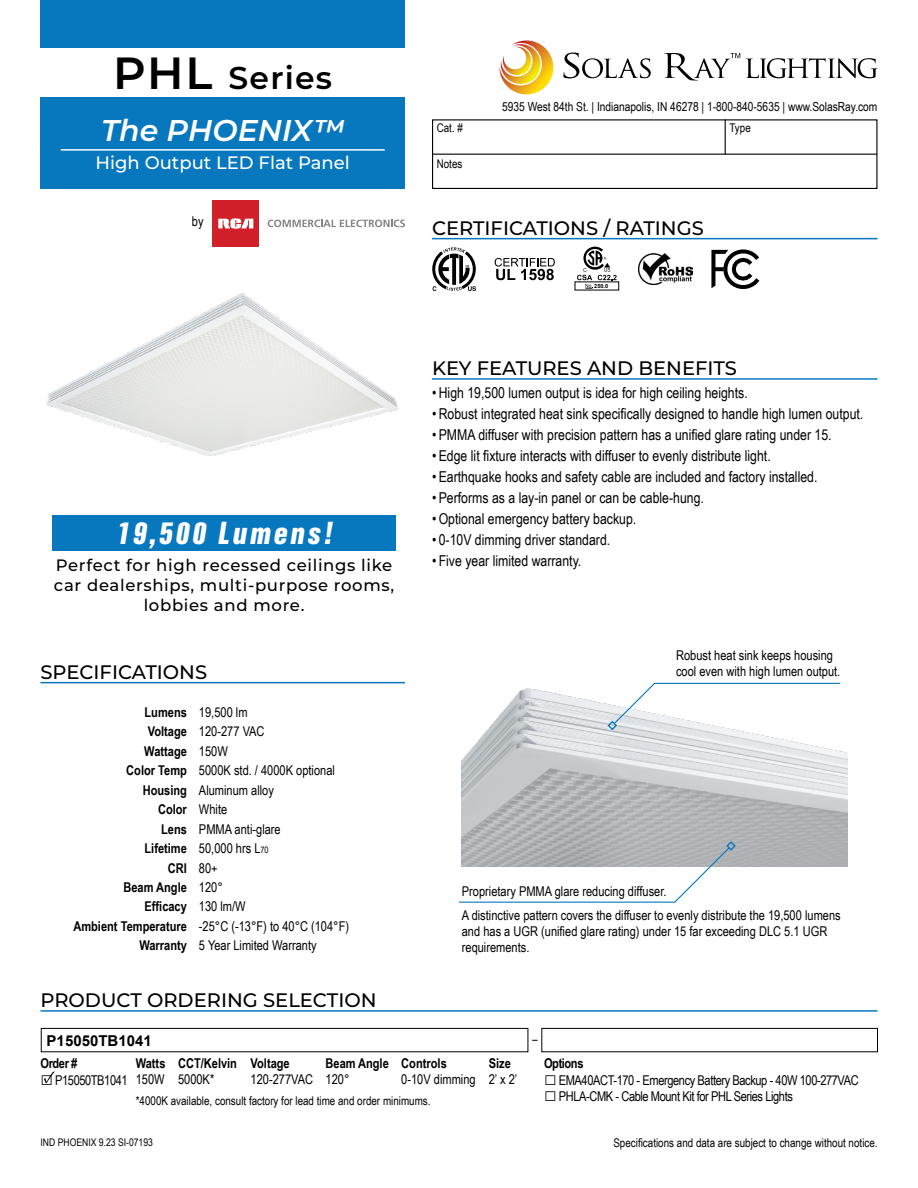
<style>
.page{position:relative;width:918px;height:1188px;background:#fff}
.page>*{position:absolute;margin:0;border:0;box-sizing:border-box;transform-origin:0 0}
.t1{font:italic 700 31.5px "Folio Condensed BQ";letter-spacing:.11em;color:#fff}
.t2{font:600 31.5px "Montserrat";letter-spacing:.04em;color:#000}
.t3{font:italic 600 30px "Montserrat";color:#fff}
.t4{font:500 19.5px "Montserrat";color:#000}
.t5{font:500 18px "Montserrat";color:#fff}
.t6{font:500 16.5px/19.8px "Montserrat";letter-spacing:.04em;color:#000;text-align:center}
.t7{font:15px "Arial Narrow";color:#000}
.t8{font:700 15px "Arial";color:#000}
.t9{font:13.5px/16.2px "Arial Narrow";color:#000}
.t10{font:13.5px "Arial Narrow";letter-spacing:-.03em;color:#000}
.t11{font:700 13.5px "Arial Narrow";color:#000}
.t12{font:700 13.5px "Arial Narrow";letter-spacing:-.03em;color:#000}
.t13{font:12.45px "Arial Narrow";color:#000}
.t14{font:12px "Arial Narrow";color:#000}
.t15{font:10.5px "Arial Narrow";color:#000}
.t16{font:700 5.55px "Arial";color:#000}
.s1{font-size:45px}
.s2{font-weight:700}
.s3{font-weight:400}
.s4{font-size:9px}
.s5{font-size:21px}
</style>
<div class="page">
<div style="left:53px;top:515px;width:343px;height:35px;background:#0778be"></div>
<div style="left:40px;top:0;width:365px;height:189px;background:#0778be"></div>
<div style="left:40px;top:49px;width:365px;height:48px;background:#fff"></div>
<hr style="left:61px;top:149px;width:324px;height:2px;background:#fff">
<hr style="left:432px;top:238px;width:446px;height:1px;background:#0778be">
<hr style="left:432px;top:378px;width:446px;height:2px;background:#0778be">
<hr style="left:40px;top:1010px;width:838px;height:2px;background:#0778be">
<img style="left:462px;top:688px;width:386px;height:179px">
<svg style="left:44px;top:1071px;width:11px;height:12px"></svg>
<img style="left:47px;top:293px;width:352px;height:163px">
<hr style="left:40px;top:682px;width:365px;height:1px;background:#0778be">
<div style="left:41px;top:1028px;width:487px;height:24px;border:1px solid #000"></div>
<div style="left:542px;top:1028px;width:336px;height:24px;border:1px solid #000"></div>
<svg style="left:607px;top:682px;width:234px;height:49px"></svg>
<svg style="left:459px;top:840px;width:278px;height:63px"></svg>
<svg style="left:432px;top:247px;width:44px;height:44px"></svg>
<img style="left:639px;top:254px;width:54px;height:31px">
<svg style="left:711px;top:249px;width:49px;height:40px"></svg>
<svg style="left:495px;top:258px;width:60px;height:22px"></svg>
<svg style="left:577px;top:247px;width:40px;height:42px"></svg>
<div style="left:432px;top:119px;width:446px;height:70px;border:1px solid #000"></div>
<hr style="left:432px;top:154px;width:445px;height:1px;background:#000">
<hr style="left:725px;top:120px;width:1px;height:34px;background:#000">
<svg style="left:500px;top:40px;width:54px;height:54px"></svg>
<svg style="left:564px;top:53px;width:87px;height:25px"></svg>
<svg style="left:664px;top:53px;width:76px;height:27px"></svg>
<svg style="left:746px;top:58px;width:132px;height:20px"></svg>
<div style="left:213px;top:201px;width:46px;height:46px;background:#d12029"></div>
<svg style="left:218px;top:218px;width:35px;height:11px"></svg>
<svg style="left:268px;top:220px;width:137px;height:7px"></svg>
<h1 class="t2" style="left:113px;top:56px;width:220px"><span class="s1">PHL</span> Series</h1>
<h2 class="t3" style="left:101px;top:109px;width:245px">The PHOENIX™</h2>
<h3 class="t5" style="left:96px;top:150px;width:256px">High Output LED Flat Panel</h3>
<p class="t9" style="left:192px;top:212px;width:13px">by</p>
<h1 class="t1" style="left:117px;top:515px;width:216px">19,500 Lumens!</h1>
<p class="t6" style="left:54px;top:555px;width:342px">Perfect for high recessed ceilings like car dealerships, multi-purpose rooms, lobbies and more.</p>
<h3 class="t4" style="left:40px;top:658px;width:168px">SPECIFICATIONS</h3>
<p class="t9" style="left:145px;top:704px;width:105px"><span class="s2">Lumens</span> 19,500 lm</p>
<p class="t9" style="left:148px;top:723px;width:118px"><span class="s2">Voltage</span> 120-277 VAC</p>
<p class="t11" style="left:144px;top:741px;width:85px">Wattage <span class="s3">150W</span></p>
<p class="t9" style="left:126px;top:762px;width:210px"><span class="s2">Color Temp</span> 5000K std. / 4000K optional</p>
<p class="t9" style="left:143px;top:781px;width:133px"><span class="s2">Housing</span> Aluminum alloy</p>
<p class="t11" style="left:158px;top:799px;width:71px">Color <span class="s3">White</span></p>
<p class="t9" style="left:161px;top:820px;width:121px"><span class="s2">Lens</span> PMMA anti-glare</p>
<p class="t9" style="left:145px;top:840px;width:126px"><span class="s2">Lifetime</span> 50,000 hrs L<span class="s4">70</span></p>
<p class="t11" style="left:168px;top:858px;width:51px">CRI <span class="s3">80+</span></p>
<p class="t11" style="left:123px;top:877px;width:101px">Beam Angle <span class="s3">120°</span></p>
<p class="t11" style="left:145px;top:896px;width:103px">Efficacy <span class="s3">130 lm/W</span></p>
<p class="t9" style="left:73px;top:917px;width:277px"><span class="s2">Ambient Temperature</span> -25°C (-13°F) to 40°C (104°F)</p>
<p class="t9" style="left:139px;top:937px;width:179px"><span class="s2">Warranty</span> 5 Year Limited Warranty</p>
<h3 class="t4" style="left:40px;top:987px;width:338px">PRODUCT ORDERING SELECTION</h3>
<p class="t13" style="left:502px;top:97px;width:377px">5935 West 84th St. | Indianapolis, IN 46278 | 1-800-840-5635 | www.SolasRay.com</p>
<p class="t14" style="left:437px;top:119px;width:28px">Cat. #</p>
<p class="t14" style="left:730px;top:119px;width:23px">Type</p>
<p class="t14" style="left:437px;top:155px;width:27px">Notes</p>
<h3 class="t4" style="left:432px;top:214px;width:273px">CERTIFICATIONS / RATINGS</h3>
<p class="t16" style="left:594px;top:282px;width:16px">250.0</p>
<h3 class="t4" style="left:432px;top:355px;width:307px">KEY FEATURES AND BENEFITS</h3>
<p class="t7" style="left:432px;top:382px;width:317px">• High 19,500 lumen output is idea for high ceiling heights.</p>
<p class="t7" style="left:432px;top:403px;width:433px">• Robust integrated heat sink specifically designed to handle high lumen output.</p>
<p class="t7" style="left:432px;top:424px;width:401px">• PMMA diffuser with precision pattern has a unified glare rating under 15.</p>
<p class="t7" style="left:432px;top:445px;width:340px">• Edge lit fixture interacts with diffuser to evenly distribute light.</p>
<p class="t7" style="left:432px;top:466px;width:387px">• Earthquake hooks and safety cable are included and factory installed.</p>
<p class="t7" style="left:432px;top:487px;width:274px">• Performs as a lay-in panel or can be cable-hung.</p>
<p class="t7" style="left:432px;top:508px;width:206px">• Optional emergency battery backup.</p>
<p class="t7" style="left:432px;top:529px;width:180px">• 0-10V dimming driver standard.</p>
<p class="t7" style="left:432px;top:550px;width:151px">• Five year limited warranty.</p>
<p class="t9" style="left:676px;top:647px;width:166px">Robust heat sink keeps housing cool even with high lumen output.</p>
<p class="t9" style="left:462px;top:879px;width:380px;line-height:24px">Proprietary PMMA glare reducing diffuser.<br>A distinctive pattern covers the diffuser to evenly distribute the 19,500 lumens</p>
<p class="t9" style="left:462px;top:923px;width:367px">and has a UGR (unified glare rating) under 15 far exceeding DLC 5.1 UGR requirements.</p>
<p class="t8" style="left:47px;top:1030px;width:107px">P15050TB1041</p>
<p class="t11" style="left:40px;top:1053px;width:38px">Order #</p>
<p class="t10" style="left:40px;top:1070px;width:89px"><span class="s5">□</span> P15050TB1041</p>
<p class="t11" style="left:136px;top:1053px;width:31px">Watts</p>
<p class="t9" style="left:136px;top:1071px;width:30px">150W</p>
<p class="t11" style="left:178px;top:1053px;width:61px">CCT/Kelvin</p>
<p class="t9" style="left:178px;top:1071px;width:38px">5000K*</p>
<p class="t11" style="left:251px;top:1053px;width:41px">Voltage</p>
<p class="t9" style="left:251px;top:1071px;width:64px">120-277VAC</p>
<p class="t11" style="left:326px;top:1053px;width:65px">Beam Angle</p>
<p class="t9" style="left:326px;top:1071px;width:25px">120°</p>
<p class="t11" style="left:401px;top:1053px;width:47px">Controls</p>
<p class="t9" style="left:401px;top:1071px;width:76px">0-10V dimming</p>
<p class="t11" style="left:489px;top:1053px;width:24px">Size</p>
<p class="t9" style="left:489px;top:1071px;width:30px">2’ x 2’</p>
<p class="t14" style="left:136px;top:1092px;width:296px">*4000K available, consult factory for lead time and order minimums.</p>
<p class="t12" style="left:544px;top:1053px;width:41px">Options</p>
<p class="t10" style="left:544px;top:1070px;width:316px"><span class="s5">□</span> EMA40ACT-170 - Emergency Battery Backup - 40W 100-277VAC</p>
<p class="t10" style="left:544px;top:1086px;width:250px"><span class="s5">□</span> PHLA-CMK - Cable Mount Kit for PHL Series Lights</p>
<p class="t15" style="left:40px;top:1135px;width:114px">IND PHOENIX 9.23 SI-07193</p>
<p class="t14" style="left:613px;top:1134px;width:266px">Specifications and data are subject to change without notice.</p>
</div>
